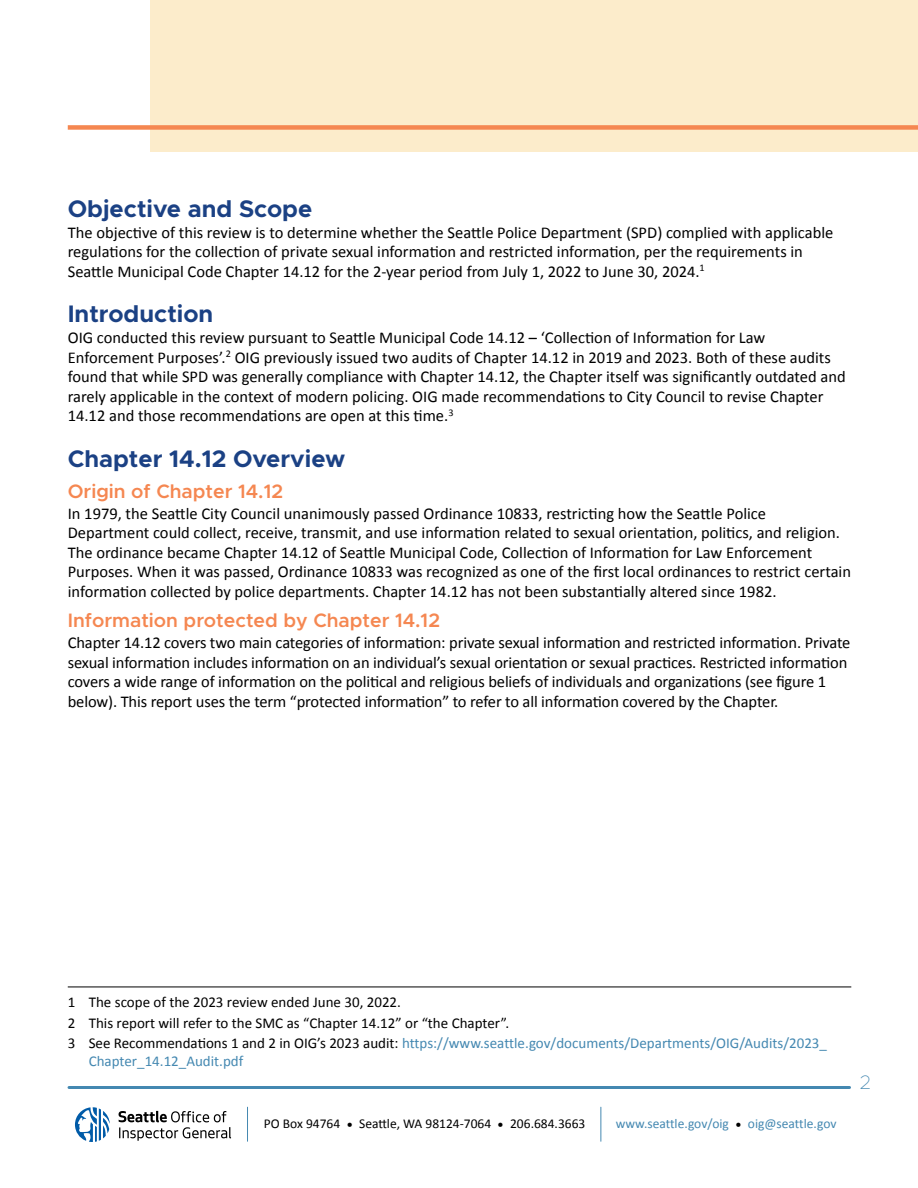
<style>
.page{position:relative;width:918px;height:1188px;background:#fff}
.page>*{position:absolute;margin:0;border:0;box-sizing:border-box;transform-origin:0 0}
.t1{font:700 24px "Metropolis";color:#1b4184}
.t2{font:600 19.5px "Metropolis";color:#f58751}
.t3{font:100 19.5px "Metropolis";color:#4488b1}
.t4{font:16.5px/19.5px "Calibri";color:#000}
.t5{font:15px/20.5px "Calibri";color:#000}
.t6{font:15px "Calibri";color:#4488b1}
.t7{font:13.5px "Calibri";color:#000}
.t8{font:13.5px "Calibri";color:#4488b1}
.s1{color:#4488b1}
.s2{color:#000}
</style>
<div class="page">
<svg style="left:75px;top:1107px;width:35px;height:35px"></svg>
<svg style="left:119px;top:1111px;width:112px;height:30px"></svg>
<hr style="left:247px;top:1107px;width:1px;height:34px;background:#4488b1">
<hr style="left:600px;top:1107px;width:1px;height:34px;background:#4488b1">
<hr style="left:69px;top:1086px;width:781px;height:3px;background:#4488b1">
<div style="left:150px;top:0;width:768px;height:152px;background:#fceccb"></div>
<div style="left:68px;top:125px;width:850px;height:5px;background:#f58751"></div>
<hr style="left:68px;top:987px;width:783px;height:1px;background:#000">
<h1 class="t1" style="left:68px;top:193px;width:246px">Objective and Scope</h1>
<p class="t4" style="left:68px;top:223px;width:767px">The objective of this review is to determine whether the Seattle Police Department (SPD) complied with applicable regulations for the collection of private sexual information and restricted information, per the requirements in<br>Seattle Municipal Code Chapter 14.12 for the 2-year period from July 1, 2022 to June 30, 2024.<sup>1</sup></p>
<h1 class="t1" style="left:68px;top:299px;width:147px">Introduction</h1>
<p class="t4" style="left:68px;top:328px;width:779px">OIG conducted this review pursuant to Seattle Municipal Code 14.12 – ‘Collection of Information for Law Enforcement Purposes’.<sup>2</sup> OIG previously issued two audits of Chapter 14.12 in 2019 and 2023. Both of these audits found that while SPD was generally compliance with Chapter 14.12, the Chapter itself was significantly outdated and rarely applicable in the context of modern policing. OIG made recommendations to City Council to revise Chapter 14.12 and those recommendations are open at this time.<sup>3</sup></p>
<h1 class="t1" style="left:68px;top:444px;width:279px">Chapter 14.12 Overview</h1>
<p class="t2" style="left:68px;top:479px;width:217px">Origin of Chapter 14.12</p>
<p class="t4" style="left:68px;top:503px;width:785px">In 1979, the Seattle City Council unanimously passed Ordinance 10833, restricting how the Seattle Police Department could collect, receive, transmit, and use information related to sexual orientation, politics, and religion.<br>The ordinance became Chapter 14.12 of Seattle Municipal Code, Collection of Information for Law Enforcement Purposes. When it was passed, Ordinance 10833 was recognized as one of the first local ordinances to restrict certain information collected by police departments. Chapter 14.12 has not been substantially altered since 1982.</p>
<p class="t2" style="left:68px;top:608px;width:374px">Information protected by Chapter 14.12</p>
<p class="t4" style="left:68px;top:633px;width:784px">Chapter 14.12 covers two main categories of information: private sexual information and restricted information. Private sexual information includes information on an individual’s sexual orientation or sexual practices. Restricted information covers a wide range of information on the political and religious beliefs of individuals and organizations (see figure 1 below). This report uses the term “protected information” to refer to all information covered by the Chapter.</p>
<p class="t5" style="left:68px;top:992px;width:761px">1 The scope of the 2023 review ended June 30, 2022.<br>2 This report will refer to the SMC as “Chapter 14.12” or “the Chapter”.<br>3 See Recommendations 1 and 2 in OIG’s 2023 audit: <span class="s1">https://www.seattle.gov/documents/Departments/OIG/Audits/2023_</span></p>
<p class="t6" style="left:89px;top:1052px;width:156px">Chapter_14.12_Audit.pdf</p>
<p class="t7" style="left:264px;top:1115px;width:323px">PO Box 94764 • Seattle, WA 98124-7064 • 206.684.3663</p>
<p class="t8" style="left:616px;top:1115px;width:222px">www.seattle.gov/oig <span class="s2">•</span> oig@seattle.gov</p>
<p class="t3" style="left:860px;top:1070px;width:13px">2</p>
</div>
